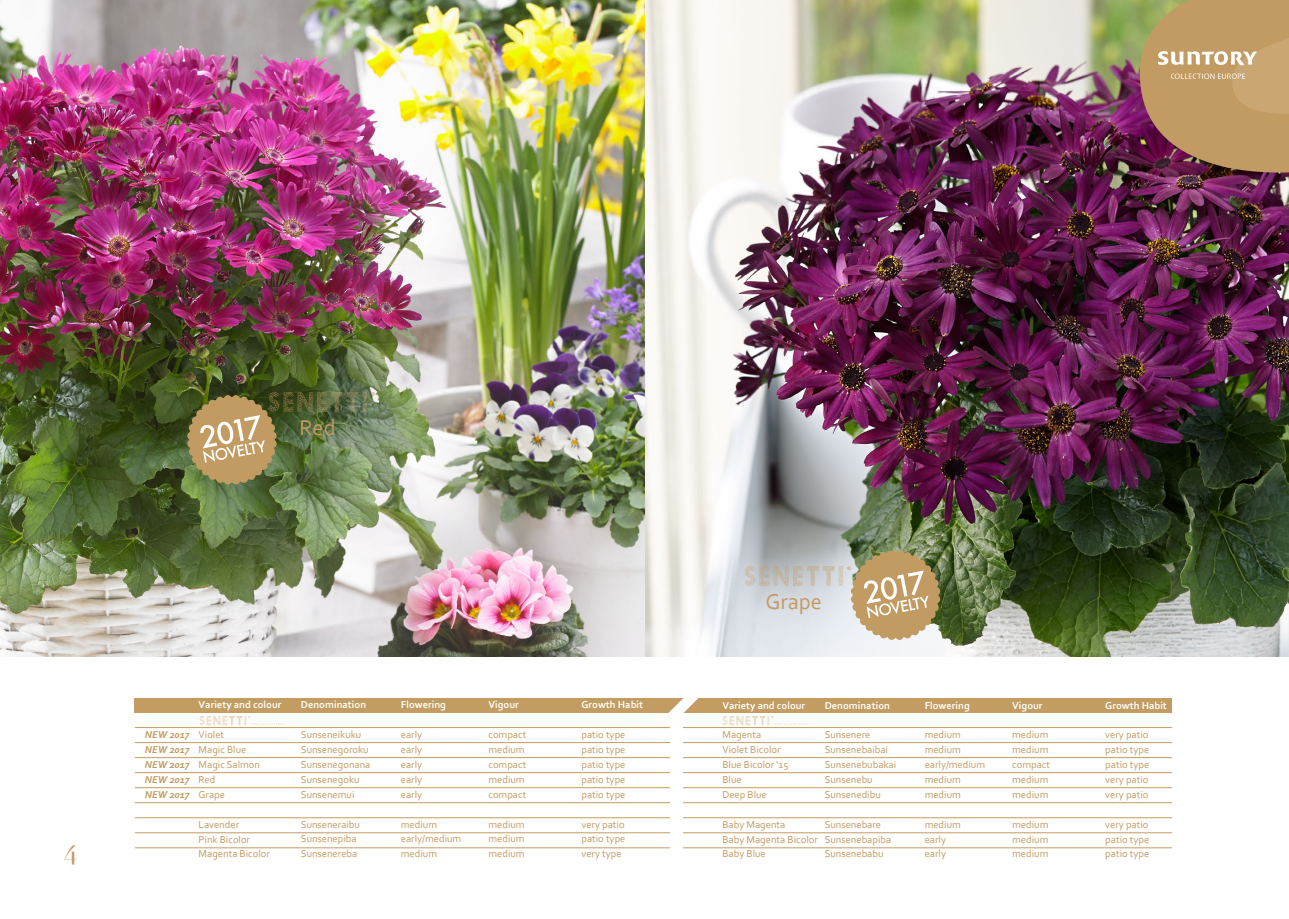
<style>
.page{position:relative;width:1289px;height:919px;background:#fff}
.page>*{position:absolute;margin:0;border:0;box-sizing:border-box;transform-origin:0 0}
.t1{font:24.9px "Didot";color:#c29b62;scale:1.09 1}
.t2{font:22.5px "Corbel";color:#c29b62}
.t3{font:10.5px/14.9px "Corbel";color:#c29b62}
.t4{font:700 10.5px "Corbel";color:#fff}
.t5{font:italic 700 10.5px/14.9px "Corbel";color:#c29b62;text-align:justify}
</style>
<div class="page">
<img style="left:644px;top:0;width:644px;height:657px">
<img style="left:0;top:0;width:644px;height:657px">
<svg style="left:1139px;top:0;width:149px;height:172px;background:#b99365"></svg>
<img style="left:183px;top:326px;width:191px;height:227px">
<div style="left:134px;top:698px;width:1037px;height:15px;background:#c39c62"></div>
<svg style="left:668px;top:698px;width:31px;height:15px"></svg>
<hr style="left:135px;top:727px;width:1036px;height:1px;background:#c39c62">
<hr style="left:135px;top:757px;width:1036px;height:1px;background:#c39c62">
<hr style="left:135px;top:742px;width:1036px;height:1px;background:#c39c62">
<hr style="left:135px;top:772px;width:1036px;height:1px;background:#c39c62">
<hr style="left:135px;top:802px;width:1036px;height:1px;background:#c39c62">
<hr style="left:135px;top:787px;width:1036px;height:1px;background:#c39c62">
<hr style="left:135px;top:817px;width:1036px;height:1px;background:#c39c62">
<hr style="left:135px;top:832px;width:1036px;height:1px;background:#c39c62">
<hr style="left:135px;top:847px;width:1036px;height:1px;background:#c39c62">
<svg style="left:199px;top:716px;width:86px;height:10px"></svg>
<svg style="left:722px;top:716px;width:86px;height:10px"></svg>
<div style="left:670px;top:721px;width:13px;height:163px;background:#fff"></div>
<svg style="left:744px;top:481px;width:200px;height:176px;background:#b1afa3"></svg>
<h2 class="t2" style="left:300px;top:413px;width:38px">Red</h2>
<h1 class="t1" style="left:64px;top:836px;width:12px">4</h1>
<p class="t5" style="left:145px;top:727px;width:46px">NEW 2017<br>NEW 2017<br>NEW 2017<br>NEW 2017<br>NEW 2017</p>
<p class="t4" style="left:198px;top:698px;width:84px">Variety and colour</p>
<p class="t3" style="left:198px;top:727px;width:63px">Violet<br>Magic Blue<br>Magic Salmon<br>Red<br>Grape</p>
<p class="t3" style="left:198px;top:816px;width:73px">Lavender<br>Pink Bicolor<br>Magenta Bicolor</p>
<p class="t4" style="left:301px;top:698px;width:67px">Denomination</p>
<p class="t3" style="left:301px;top:727px;width:71px">Sunseneikuku<br>Sunsenegoroku<br>Sunsenegonana<br>Sunsenegoku<br>Sunsenemui</p>
<p class="t3" style="left:301px;top:816px;width:61px">Sunseneraibu<br>Sunsenepiba<br>Sunsenereba</p>
<p class="t4" style="left:401px;top:698px;width:47px">Flowering</p>
<p class="t3" style="left:401px;top:727px;width:23px;text-align:justify">early early early early early</p>
<p class="t3" style="left:401px;top:816px;width:62px">medium early/medium medium</p>
<p class="t4" style="left:488px;top:698px;width:32px">Vigour</p>
<p class="t3" style="left:488px;top:727px;width:39px">compact medium compact medium compact</p>
<p class="t3" style="left:488px;top:816px;width:38px;text-align:justify">medium medium medium</p>
<p class="t4" style="left:581px;top:698px;width:63px">Growth Habit</p>
<p class="t3" style="left:581px;top:727px;width:45px;text-align:justify">patio type patio type patio type patio type patio type</p>
<p class="t3" style="left:581px;top:816px;width:45px;text-align:justify">very patio patio type very type</p>
<h2 class="t2" style="left:765px;top:587px;width:58px">Grape</h2>
<p class="t4" style="left:824px;top:698px;width:67px">Denomination</p>
<p class="t3" style="left:824px;top:727px;width:73px">Sunsenere<br>Sunsenebaibai<br>Sunsenebubakai<br>Sunsenebu<br>Sunsenedibu</p>
<p class="t3" style="left:824px;top:816px;width:68px">Sunsenebare<br>Sunsenebapiba<br>Sunsenebabu</p>
<p class="t4" style="left:722px;top:698px;width:84px">Variety and colour</p>
<p class="t3" style="left:722px;top:727px;width:67px">Magenta<br>Violet Bicolor<br>Blue Bicolor ‘15<br>Blue<br>Deep Blue</p>
<p class="t3" style="left:722px;top:816px;width:97px">Baby Magenta<br>Baby Magenta Bicolor<br>Baby Blue</p>
<p class="t4" style="left:924px;top:698px;width:47px">Flowering</p>
<p class="t3" style="left:924px;top:727px;width:62px">medium medium early/medium medium medium</p>
<p class="t3" style="left:924px;top:816px;width:38px">medium early early</p>
<p class="t4" style="left:1012px;top:698px;width:32px">Vigour</p>
<p class="t3" style="left:1012px;top:727px;width:39px">medium medium compact medium medium</p>
<p class="t3" style="left:1012px;top:816px;width:38px;text-align:justify">medium medium medium</p>
<p class="t4" style="left:1105px;top:698px;width:63px">Growth Habit</p>
<p class="t3" style="left:1105px;top:727px;width:45px;text-align:justify">very patio patio type patio type very patio very patio</p>
<p class="t3" style="left:1105px;top:816px;width:45px;text-align:justify">very patio patio type patio type</p>
</div>
